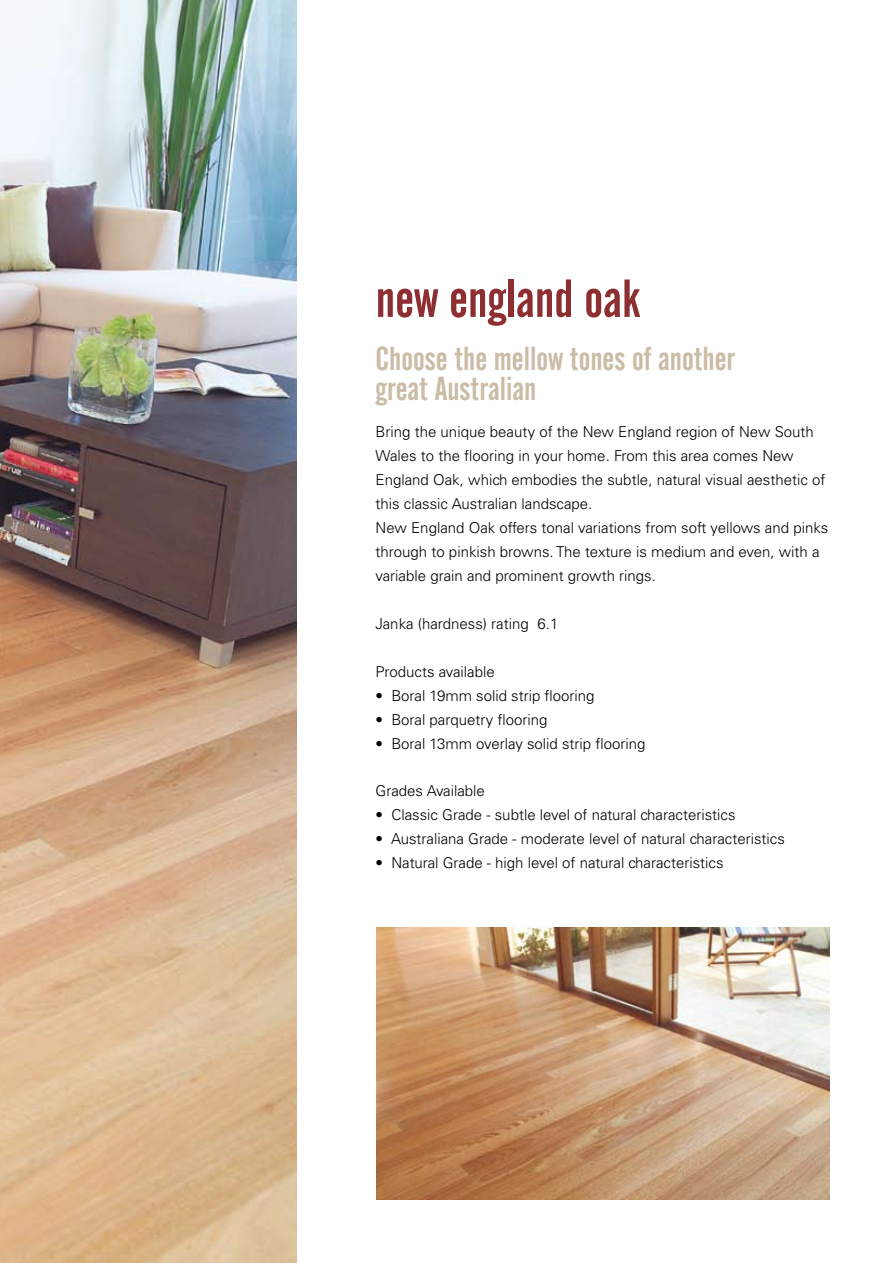
<style>
.page{position:relative;width:893px;height:1263px;background:#fff}
.page>*{position:absolute;margin:0;border:0;box-sizing:border-box;transform-origin:0 0}
.t1{font:52.95px "Alternate Gothic No 2 BT";color:#8d2e31}
.t2{font:33px/30px "Alternate Gothic No 2 BT";color:#cabca6}
.t3{font:300 15px/24px "Univers";color:#000}
</style>
<div class="page">
<img style="left:376px;top:927px;width:453px;height:272px">
<img style="left:0;top:0;width:296px;height:1263px">
<h1 class="t1" style="left:376px;top:269px;width:266px">new england oak</h1>
<h2 class="t2" style="left:376px;top:344px;width:361px">Choose the mellow tones of another great Australian</h2>
<p class="t3" style="left:376px;top:420px;width:454px">Bring the unique beauty of the New England region of New South Wales to the flooring in your home. From this area comes New England Oak, which embodies the subtle, natural visual aesthetic of this classic Australian landscape.<br>New England Oak offers tonal variations from soft yellows and pinks through to pinkish browns. The texture is medium and even, with a variable grain and prominent growth rings.</p>
<p class="t3" style="left:376px;top:612px;width:184px">Janka (hardness) rating 6.1</p>
<p class="t3" style="left:376px;top:660px;width:121px">Products available</p>
<p class="t3" style="left:376px;top:684px;width:221px">• Boral 19mm solid strip flooring</p>
<p class="t3" style="left:376px;top:708px;width:174px">• Boral parquetry flooring</p>
<p class="t3" style="left:376px;top:732px;width:271px">• Boral 13mm overlay solid strip flooring</p>
<p class="t3" style="left:376px;top:778px;width:111px">Grades Available</p>
<p class="t3" style="left:376px;top:802px;width:361px">• Classic Grade - subtle level of natural characteristics</p>
<p class="t3" style="left:376px;top:826px;width:411px">• Australiana Grade - moderate level of natural characteristics</p>
<p class="t3" style="left:376px;top:850px;width:349px">• Natural Grade - high level of natural characteristics</p>
</div>
